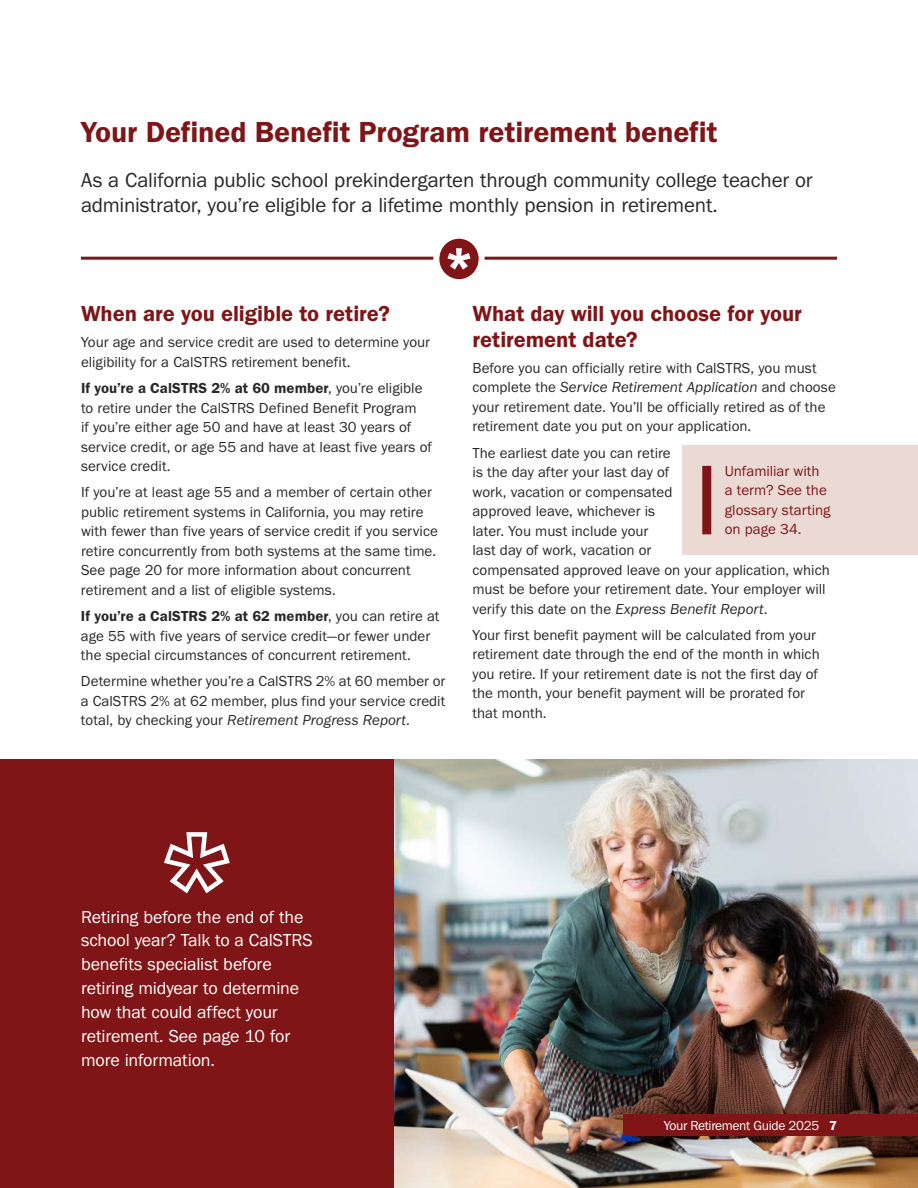
<style>
.page{position:relative;width:918px;height:1188px;background:#fff}
.page>*{position:absolute;margin:0;border:0;box-sizing:border-box;transform-origin:0 0}
.t1{font:30px "Franklin Gothic URW Dem";letter-spacing:-.005em;color:#7f1517}
.t2{font:22.5px/25.5px "Franklin Gothic URW Dem";letter-spacing:-.005em;color:#7f1517}
.t3{font:21px/25.3px "Franklin Gothic URW Boo";letter-spacing:-.01em;color:#292829}
.t4{font:18px/24px "Franklin Gothic URW Boo";letter-spacing:-.005em;color:#fff}
.t5{font:15px/19.5px "Franklin Gothic URW Boo";color:#292829}
.t6{font:15px/19.5px "Franklin Gothic URW Boo";color:#7f1517}
.t7{font:13.5px "Franklin Gothic URW Boo";letter-spacing:-.025em;color:#fff}
.s1{font-family:"Franklin Gothic URW Dem"}
.s2{font-family:"Franklin Gothic URW Boo Ita"}
</style>
<div class="page">
<hr style="left:81px;top:257px;width:756px;height:3px;background:#7f1517">
<svg style="left:436px;top:236px;width:46px;height:46px"></svg>
<div style="left:433px;top:233px;width:52px;height:52px;border:6px solid #fff;border-radius:50%"></div>
<svg style="left:447px;top:248px;width:24px;height:22px"></svg>
<div style="left:682px;top:446px;width:236px;height:109px;background:#eadad3"></div>
<div style="left:702px;top:466px;width:9px;height:68px;background:#7f1517"></div>
<img style="left:394px;top:760px;width:524px;height:428px">
<div style="left:0;top:760px;width:394px;height:428px;background:#7f1517"></div>
<svg style="left:164px;top:832px;width:66px;height:62px"></svg>
<div style="left:624px;top:1114px;width:294px;height:22px;background:#7f1517"></div>
<h2 class="t1" style="left:81px;top:113px;width:638px">Your Defined Benefit Program retirement benefit</h2>
<p class="t3" style="left:81px;top:167px;width:733px">As a California public school prekindergarten through community college teacher or administrator, you’re eligible for a lifetime monthly pension in retirement.</p>
<h3 class="t2" style="left:81px;top:301px;width:310px">When are you eligible to retire?</h3>
<p class="t5" style="left:81px;top:332px;width:351px">Your age and service credit are used to determine your eligibility for a CalSTRS retirement benefit.</p>
<p class="t5" style="left:81px;top:378px;width:353px"><span class="s1">If you’re a CalSTRS 2% at 60 member</span>, you’re eligible to retire under the CalSTRS Defined Benefit Program<br>if you’re either age 50 and have at least 30 years of service credit, or age 55 and have at least five years of service credit.</p>
<p class="t5" style="left:81px;top:482px;width:358px">If you’re at least age 55 and a member of certain other public retirement systems in California, you may retire with fewer than five years of service credit if you service retire concurrently from both systems at the same time.<br>See page 20 for more information about concurrent retirement and a list of eligible systems.</p>
<p class="t5" style="left:81px;top:606px;width:360px"><span class="s1">If you’re a CalSTRS 2% at 62 member</span>, you can retire at age 55 with five years of service credit—or fewer under the special circumstances of concurrent retirement.</p>
<p class="t5" style="left:81px;top:671px;width:366px;text-align:justify">Determine whether you’re a CalSTRS 2% at 60 member or a CalSTRS 2% at 62 member, plus find your service credit total, by checking your <span class="s2">Retirement Progress Report</span>.</p>
<h3 class="t2" style="left:472px;top:301px;width:331px">What day will you choose for your retirement date?</h3>
<p class="t5" style="left:472px;top:358px;width:365px">Before you can officially retire with CalSTRS, you must complete the <span class="s2">Service Retirement Application</span> and choose your retirement date. You’ll be officially retired as of the retirement date you put on your application.</p>
<p class="t5" style="left:472px;top:443px;width:359px">The earliest date you can retire<br>is the day after your last day of<br>work, vacation or compensated<br>approved leave, whichever is<br>later. You must include your<br>last day of work, vacation or<br>compensated approved leave on your application, which must be before your retirement date. Your employer will verify this date on the <span class="s2">Express Benefit Report</span>.</p>
<p class="t5" style="left:472px;top:625px;width:349px">Your first benefit payment will be calculated from your retirement date through the end of the month in which you retire. If your retirement date is not the first day of the month, your benefit payment will be prorated for that month.</p>
<p class="t6" style="left:725px;top:461px;width:107px">Unfamiliar with a term? See the glossary starting on page 34.</p>
<p class="t4" style="left:81px;top:904px;width:233px">Retiring before the end of the school year? Talk to a CalSTRS benefits specialist before retiring midyear to determine how that could affect your retirement. See page 10 for more information.</p>
<p class="t7" style="left:664px;top:1117px;width:175px">Your Retirement Guide 2025 <span class="s1">7</span></p>
</div>
